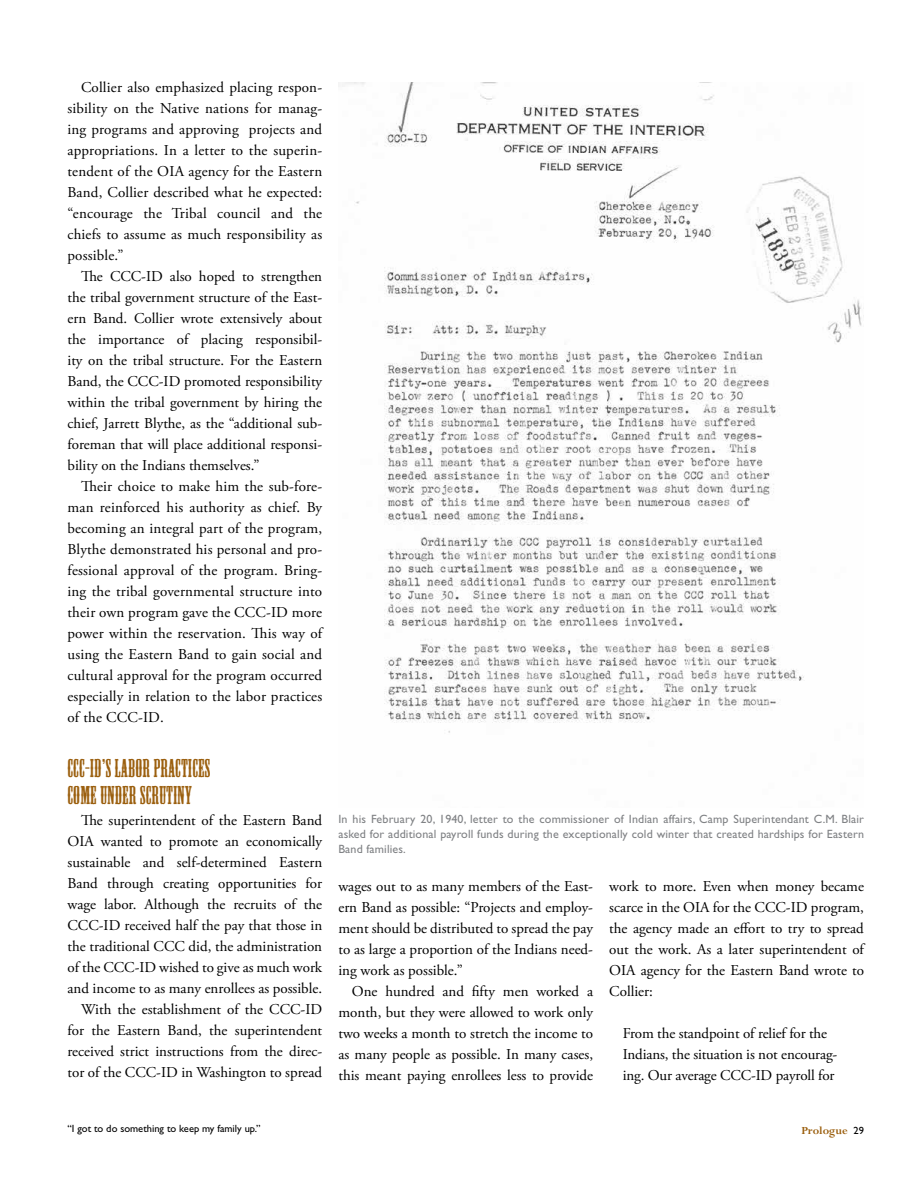
<style>
.page{position:relative;width:918px;height:1188px;background:#fff}
.page>*{position:absolute;margin:0;border:0;box-sizing:border-box;transform-origin:0 0}
.t1{font:24px/27px "Mesquite";letter-spacing:.02em;color:#9b5f0e}
.t2{font:15px/21px "Adobe Garamond Pro";color:#000;text-align:justify}
.t3{font:12px/15px "Gill Sans Std";letter-spacing:.01em;color:#808285;text-align:justify}
.t4{font:700 12px "Perpetua Std";color:#9b5f0e}
.t5{font:10.5px "Gill Sans Std";color:#000}
.s1{font-family:"Gill Sans Std";font-weight:400;font-size:10.5px;color:#000}
</style>
<div class="page">
<img style="left:338px;top:83px;width:526px;height:650px">
<p class="t2" style="left:68px;top:77px;width:256px;text-indent:14px">Collier also emphasized placing respon&shy;sibility on the Native nations for manag&shy;ing programs and approving projects and appropriations. In a letter to the superin&shy;tendent of the OIA agency for the Eastern Band, Collier described what he expected: “encourage the Tribal council and the chiefs to assume as much responsibility as possible.”</p>
<p class="t2" style="left:68px;top:266px;width:256px;text-indent:14px">The CCC-ID also hoped to strengthen the tribal government structure of the East&shy;ern Band. Collier wrote extensively about the importance of placing responsibil&shy;ity on the tribal structure. For the Eastern Band, the CCC-ID promoted responsibility within the tribal government by hiring the chief, Jarrett Blythe, as the “additional sub&shy;foreman that will place additional responsi&shy;bility on the Indians themselves.”</p>
<p class="t2" style="left:68px;top:476px;width:256px;text-indent:14px">Their choice to make him the sub-fore&shy;man reinforced his authority as chief. By becoming an integral part of the program, Blythe demonstrated his personal and pro&shy;fessional approval of the program. Bring&shy;ing the tribal governmental structure into their own program gave the CCC-ID more power within the reservation. This way of using the Eastern Band to gain social and cultural approval for the program occurred especially in relation to the labor practices of the CCC-ID.</p>
<h2 class="t1" style="left:68px;top:756px;width:144px">CCC-ID’S LABOR PRACTICES<br>COME UNDER SCRUTINY</h2>
<p class="t2" style="left:68px;top:811px;width:256px;text-indent:14px">The superintendent of the Eastern Band OIA wanted to promote an economically sustainable and self-determined Eastern Band through creating opportunities for wage labor. Although the recruits of the CCC-ID received half the pay that those in the traditional CCC did, the administration of the CCC-ID wished to give as much work and income to as many enrollees as possible.</p>
<p class="t2" style="left:68px;top:1000px;width:256px;text-indent:14px">With the establishment of the CCC-ID for the Eastern Band, the superintendent received strict instructions from the direc&shy;tor of the CCC-ID in Washington to spread</p>
<p class="t3" style="left:338px;top:811px;width:527px">In his February 20, 1940, letter to the commissioner of Indian affairs, Camp Superintendant C.M. Blair asked for additional payroll funds during the exceptionally cold winter that created hardships for Eastern Band families.</p>
<p class="t2" style="left:609px;top:876px;width:256px">work to more. Even when money became scarce in the OIA for the CCC-ID program, the agency made an effort to try to spread out the work. As a later superintendent of OIA agency for the Eastern Band wrote to Collier:</p>
<p class="t2" style="left:623px;top:1023px;width:216px;text-align:left">From the standpoint of relief for the<br>Indians, the situation is not encourag&shy;ing. Our average CCC-ID payroll for</p>
<p class="t2" style="left:338px;top:876px;width:256px">wages out to as many members of the East&shy;ern Band as possible: “Projects and employ&shy;ment should be distributed to spread the pay to as large a proportion of the Indians need&shy;ing work as possible.”</p>
<p class="t2" style="left:338px;top:981px;width:256px;text-indent:14px">One hundred and fifty men worked a month, but they were allowed to work only two weeks a month to stretch the income to as many people as possible. In many cases, this meant paying enrollees less to provide</p>
<p class="t5" style="left:68px;top:1122px;width:195px">“I got to do something to keep my family up.”</p>
<p class="t4" style="left:801px;top:1124px;width:64px">Prologue <span class="s1">29</span></p>
</div>
